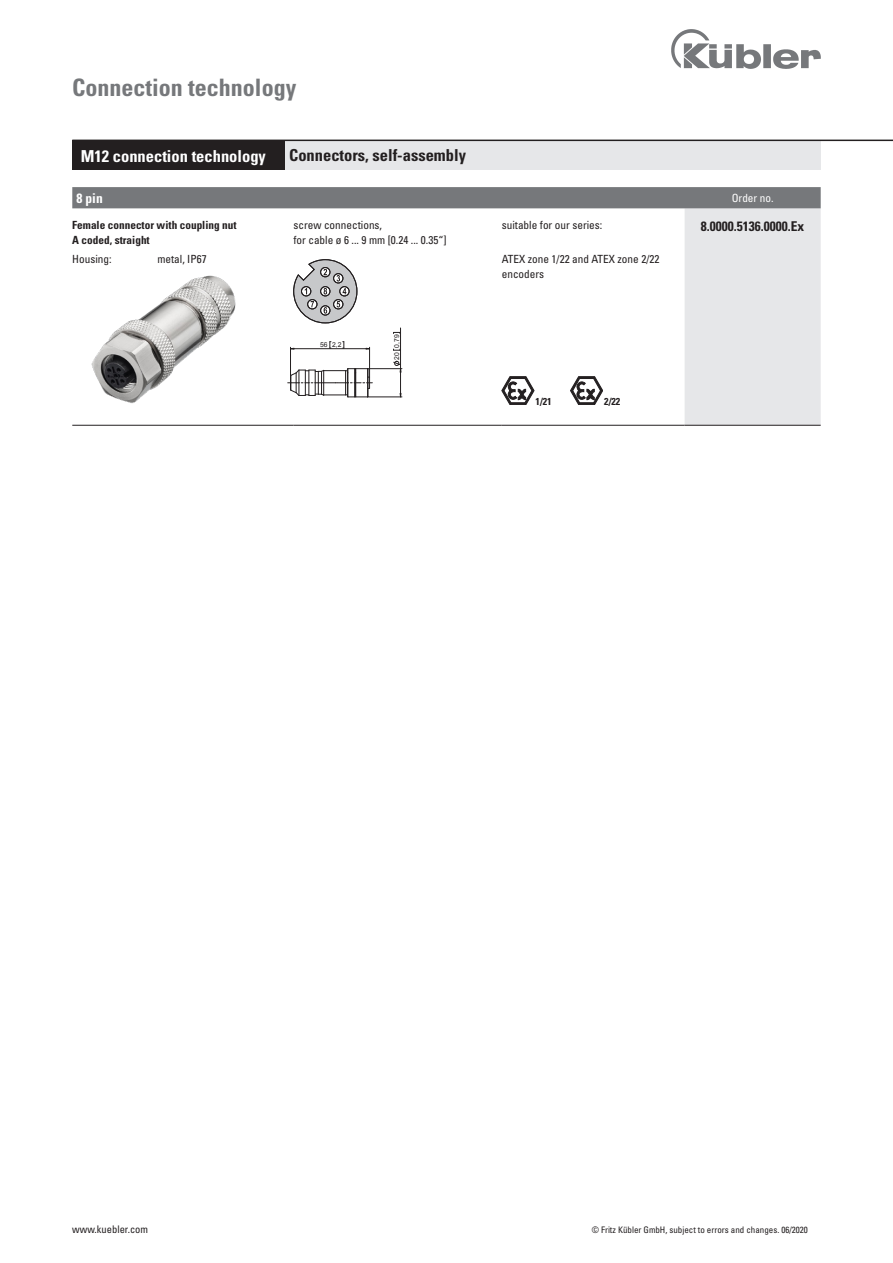
<style>
.page{position:relative;width:893px;height:1263px;background:#fff}
.page>*{position:absolute;margin:0;border:0;box-sizing:border-box;transform-origin:0 0}
.Kapitel{font:700 condensed 24px "Univers";color:#76787b}
.Bestellschlüssel{font:700 condensed 16.5px "Univers LT Std";color:#231f20}
.Head_weiß{font:700 condensed 16.5px "Univers";color:#fff}
.Bestellschlüssel-2{font:700 condensed 13.5px "Univers LT Std";color:#231f20}
.Bestellschlüssel-3{font:700 condensed 13.5px "Univers LT Std";color:#fff}
.Bestellschlüssel-4{font:condensed 11.25px/14.2px "Univers LT Std";color:#231f20}
.Bestellschlüssel-5{font:700 condensed 11.25px "Univers LT Std";color:#231f20}
.Bestellschlüssel-6{font:condensed 11.25px "Univers LT Std";color:#fff}
.t1{font:condensed 10.5px "Univers LT Std";color:#231f20}
.t2{font:700 condensed 10.05px "Univers";color:#231f20}
.t3{font:condensed 9px "Univers LT Std";color:#231f20}
.t4{font:6.75px "Arial";color:#231f20}
</style>
<div class="page">
<img style="left:672px;top:30px;width:149px;height:38px">
<hr style="left:72px;top:425px;width:221px;height:1px;background:#231f20">
<hr style="left:293px;top:425px;width:209px;height:1px;background:#231f20">
<hr style="left:502px;top:425px;width:183px;height:1px;background:#231f20">
<hr style="left:685px;top:425px;width:136px;height:1px;background:#231f20">
<svg style="left:72px;top:187px;width:749px;height:238px"></svg>
<div style="left:72px;top:140px;width:213px;height:30px;background:#231f20"></div>
<div style="left:285px;top:140px;width:536px;height:30px;background:#e6e7e9"></div>
<hr style="left:72px;top:140px;width:821px;height:1px;background:#231f20">
<p class="Kapitel" style="left:72px;top:72px;width:226px">Connection technology</p>
<p class="Head_weiß" style="left:81px;top:146px;width:187px">M12 connection technology</p>
<p class="Bestellschlüssel" style="left:289px;top:145px;width:178px">Connectors, self-assembly</p>
<p class="Bestellschlüssel-3" style="left:77px;top:190px;width:28px">8 pin</p>
<p class="Bestellschlüssel-6" style="left:732px;top:191px;width:43px">Order no.</p>
<p class="Bestellschlüssel-5" style="left:72px;top:218px;width:166px">Female connector with coupling nut</p>
<p class="Bestellschlüssel-5" style="left:72px;top:233px;width:79px">A coded, straight</p>
<p class="Bestellschlüssel-4" style="left:293px;top:218px;width:90px">screw connections,</p>
<p class="Bestellschlüssel-4" style="left:293px;top:232px;width:155px">for cable ø 6 ... 9 mm [0.24 ... 0.35“]</p>
<p class="Bestellschlüssel-4" style="left:502px;top:218px;width:102px">suitable for our series:</p>
<p class="Bestellschlüssel-2" style="left:701px;top:218px;width:105px">8.0000.5136.0000.Ex</p>
<p class="Bestellschlüssel-4" style="left:72px;top:252px;width:41px">Housing:</p>
<p class="Bestellschlüssel-4" style="left:157px;top:252px;width:51px">metal, IP67</p>
<p class="Bestellschlüssel-4" style="left:502px;top:252px;width:159px">ATEX zone 1/22 and ATEX zone 2/22 encoders</p>
<p class="t4" style="left:320px;top:340px;width:23px">56 2,2</p>
<p class="t4" style="left:392px;top:348px;width:15px;rotate:-90deg">0,79</p>
<p class="t4" style="left:392px;top:360px;width:9px;rotate:-90deg">20</p>
<p class="t2" style="left:535px;top:395px;width:18px">1/21</p>
<p class="t2" style="left:604px;top:395px;width:18px">2/22</p>
<p class="t1" style="left:72px;top:1223px;width:77px">www.kuebler.com</p>
<p class="t3" style="left:592px;top:1224px;width:218px">© Fritz Kübler GmbH, subject to errors and changes. 06/2020</p>
</div>
